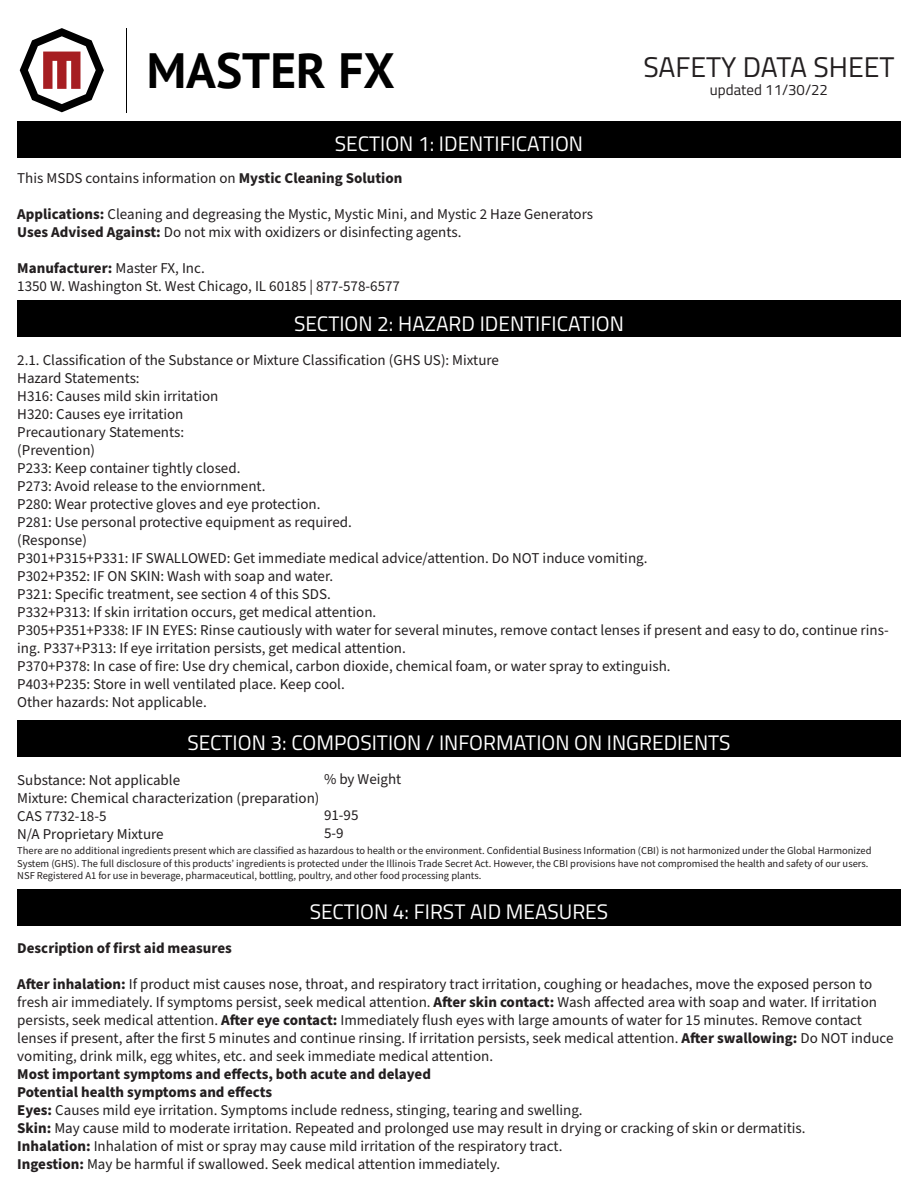
<style>
.page{position:relative;width:918px;height:1188px;background:#fff}
.page>*{position:absolute;margin:0;border:0;box-sizing:border-box;transform-origin:0 0}
.t1{font:700 49.35px "PT Sans";color:#000}
.t2{font:28.5px "Titillium Web";color:#231f20}
.t3{font:21px "Titillium Web";color:#fff}
.t4{font:15px/18px "Source Sans Pro";color:#231f20}
.t5{font:700 15px "Source Sans Pro";color:#231f20}
.t6{font:15px "Titillium Web";color:#231f20}
.t7{font:10.5px/12.6px "Source Sans Pro";color:#231f20}
.s1{font-weight:700}
.s2{font-weight:400}
</style>
<div class="page">
<svg style="left:20px;top:28px;width:84px;height:84px"></svg>
<hr style="left:126px;top:28px;width:1px;height:84px;background:#000">
<div style="left:17px;top:122px;width:884px;height:36px;background:#000"></div>
<div style="left:17px;top:301px;width:884px;height:36px;background:#000"></div>
<div style="left:17px;top:720px;width:884px;height:37px;background:#000"></div>
<div style="left:17px;top:889px;width:884px;height:37px;background:#000"></div>
<p class="t1" style="left:147px;top:38px;width:250px">MASTER FX</p>
<p class="t2" style="left:643px;top:47px;width:253px">SAFETY DATA SHEET</p>
<p class="t6" style="left:710px;top:79px;width:120px">updated 11/30/22</p>
<p class="t3" style="left:335px;top:129px;width:250px">SECTION 1: IDENTIFICATION</p>
<p class="t4" style="left:17px;top:169px;width:387px">This MSDS contains information on <span class="s1">Mystic Cleaning Solution</span></p>
<p class="t4" style="left:17px;top:205px;width:577px"><span class="s1">Applications:</span> Cleaning and degreasing the Mystic, Mystic Mini, and Mystic 2 Haze Generators</p>
<p class="t4" style="left:17px;top:223px;width:446px"><span class="s1">Uses Advised Against:</span> Do not mix with oxidizers or disinfecting agents.</p>
<p class="t5" style="left:17px;top:258px;width:189px">Manufacturer: <span class="s2">Master FX, Inc.</span></p>
<p class="t4" style="left:17px;top:277px;width:384px">1350 W. Washington St. West Chicago, IL 60185 | 877-578-6577</p>
<p class="t3" style="left:294px;top:308px;width:331px">SECTION 2: HAZARD IDENTIFICATION</p>
<p class="t4" style="left:17px;top:352px;width:483px">2.1. Classification of the Substance or Mixture Classification (GHS US): Mixture</p>
<p class="t4" style="left:17px;top:370px;width:124px">Hazard Statements:</p>
<p class="t4" style="left:17px;top:388px;width:203px">H316: Causes mild skin irritation</p>
<p class="t4" style="left:17px;top:406px;width:168px">H320: Causes eye irritation</p>
<p class="t4" style="left:17px;top:424px;width:168px">Precautionary Statements:</p>
<p class="t4" style="left:17px;top:442px;width:79px">(Prevention)</p>
<p class="t4" style="left:17px;top:460px;width:225px">P233: Keep container tightly closed.</p>
<p class="t4" style="left:17px;top:478px;width:250px">P273: Avoid release to the enviornment.</p>
<p class="t4" style="left:17px;top:496px;width:305px">P280: Wear protective gloves and eye protection.</p>
<p class="t4" style="left:17px;top:514px;width:336px">P281: Use personal protective equipment as required.</p>
<p class="t4" style="left:17px;top:532px;width:71px">(Response)</p>
<p class="t4" style="left:17px;top:550px;width:632px">P301+P315+P331: IF SWALLOWED: Get immediate medical advice/attention. Do NOT induce vomiting.</p>
<p class="t4" style="left:17px;top:568px;width:317px">P302+P352: IF ON SKIN: Wash with soap and water.</p>
<p class="t4" style="left:17px;top:586px;width:315px">P321: Specific treatment, see section 4 of this SDS.</p>
<p class="t4" style="left:17px;top:604px;width:361px">P332+P313: If skin irritation occurs, get medical attention.</p>
<p class="t4" style="left:17px;top:622px;width:873px">P305+P351+P338: IF IN EYES: Rinse cautiously with water for several minutes, remove contact lenses if present and easy to do, continue rins&shy;ing. P337+P313: If eye irritation persists, get medical attention.</p>
<p class="t4" style="left:17px;top:658px;width:655px">P370+P378: In case of fire: Use dry chemical, carbon dioxide, chemical foam, or water spray to extinguish.</p>
<p class="t4" style="left:17px;top:676px;width:329px">P403+P235: Store in well ventilated place. Keep cool.</p>
<p class="t4" style="left:17px;top:694px;width:191px">Other hazards: Not applicable.</p>
<p class="t3" style="left:187px;top:728px;width:545px">SECTION 3: COMPOSITION / INFORMATION ON INGREDIENTS</p>
<p class="t4" style="left:17px;top:772px;width:164px">Substance: Not applicable</p>
<p class="t4" style="left:17px;top:790px;width:304px">Mixture: Chemical characterization (preparation)</p>
<p class="t4" style="left:17px;top:808px;width:91px">CAS 7732-18-5</p>
<p class="t4" style="left:17px;top:826px;width:148px">N/A Proprietary Mixture</p>
<p class="t7" style="left:17px;top:845px;width:856px">There are no additional ingredients present which are classified as hazardous to health or the environment. Confidential Business Information (CBI) is not harmonized under the Global Harmonized<br>System (GHS). The full disclosure of this products’ ingredients is protected under the Illinois Trade Secret Act. However, the CBI provisions have not compromised the health and safety of our users.</p>
<p class="t7" style="left:17px;top:870px;width:466px">NSF Registered A1 for use in beverage, pharmaceutical, bottling, poultry, and other food processing plants.</p>
<p class="t4" style="left:324px;top:771px;width:79px">% by Weight</p>
<p class="t4" style="left:324px;top:807px;width:36px">91-95</p>
<p class="t4" style="left:324px;top:825px;width:21px">5-9</p>
<p class="t3" style="left:310px;top:897px;width:300px">SECTION 4: FIRST AID MEASURES</p>
<p class="t5" style="left:17px;top:938px;width:216px">Description of first aid measures</p>
<p class="t4" style="left:17px;top:976px;width:878px"><span class="s1">After inhalation:</span> If product mist causes nose, throat, and respiratory tract irritation, coughing or headaches, move the exposed person to fresh air immediately. If symptoms persist, seek medical attention. <span class="s1">After skin contact:</span> Wash affected area with soap and water. If irritation persists, seek medical attention. <span class="s1">After eye contact:</span> Immediately flush eyes with large amounts of water for 15 minutes. Remove contact lenses if present, after the first 5 minutes and continue rinsing. If irritation persists, seek medical attention. <span class="s1">After swallowing:</span> Do NOT induce vomiting, drink milk, egg whites, etc. and seek immediate medical attention.</p>
<p class="t5" style="left:17px;top:1064px;width:415px">Most important symptoms and effects, both acute and delayed</p>
<p class="t5" style="left:17px;top:1082px;width:256px">Potential health symptoms and effects</p>
<p class="t4" style="left:17px;top:1102px;width:567px"><span class="s1">Eyes:</span> Causes mild eye irritation. Symptoms include redness, stinging, tearing and swelling.</p>
<p class="t4" style="left:17px;top:1120px;width:790px"><span class="s1">Skin:</span> May cause mild to moderate irritation. Repeated and prolonged use may result in drying or cracking of skin or dermatitis.</p>
<p class="t4" style="left:17px;top:1138px;width:547px"><span class="s1">Inhalation:</span> Inhalation of mist or spray may cause mild irritation of the respiratory tract.</p>
<p class="t4" style="left:17px;top:1156px;width:485px"><span class="s1">Ingestion:</span> May be harmful if swallowed. Seek medical attention immediately.</p>
</div>
